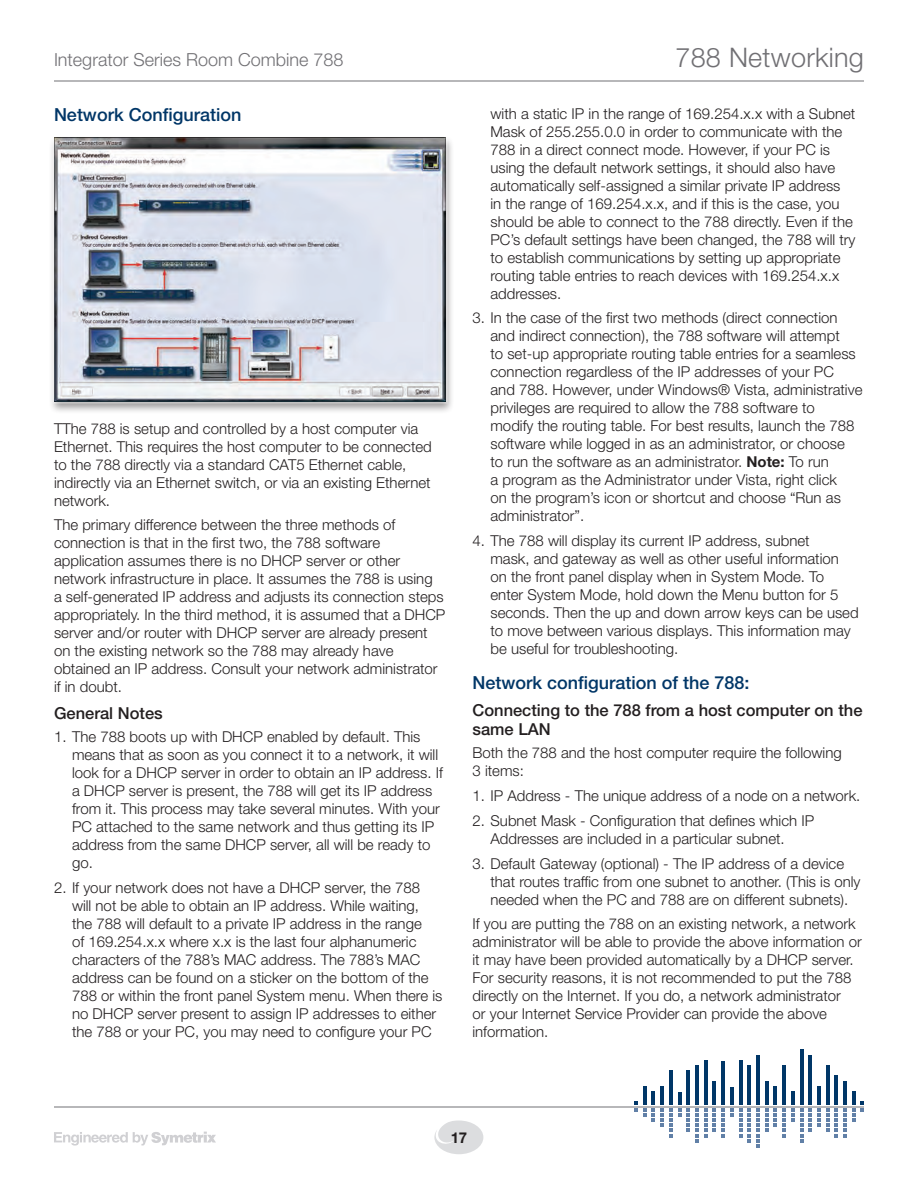
<style>
.page{position:relative;width:918px;height:1188px;background:#fff}
.page>*{position:absolute;margin:0;border:0;box-sizing:border-box;transform-origin:0 0}
.PAGE_HEADING_RIGHT{font:300 27px "Helvetica Neue LT Std";letter-spacing:.01em;color:#717074}
.SUBHEAD{font:500 18px "Helvetica Neue LT Std";color:#003667}
.t1{font:300 18px "Helvetica Neue LT Std";color:#717074}
.Sub-Subhead{font:500 16.5px/19.5px "Helvetica Neue LT Std";color:#231f20}
.BULLET_Copy{font:300 15px/18px "Helvetica Neue LT Std";color:#231f20}
.BODY_COPY{font:300 15px/18px "Helvetica Neue LT Std";color:#231f20}
.t2{font:700 15px "Helvetica Neue LT Std";color:#231f20}
.s1{font-weight:700}
</style>
<div class="page">
<hr style="left:54px;top:1107px;width:810px;height:1px;background:#717074">
<hr style="left:54px;top:81px;width:810px;height:1px;background:#717074">
<svg style="left:434px;top:1120px;width:49px;height:34px"></svg>
<svg style="left:54px;top:1132px;width:162px;height:14px"></svg>
<hr style="left:643px;top:1086px;width:3px;height:19px;background:#003667">
<hr style="left:652px;top:1091px;width:3px;height:14px;background:#003667">
<hr style="left:661px;top:1086px;width:3px;height:19px;background:#003667">
<hr style="left:669px;top:1071px;width:3px;height:34px;background:#003667">
<hr style="left:687px;top:1070px;width:3px;height:35px;background:#003667">
<hr style="left:695px;top:1065px;width:4px;height:40px;background:#003667">
<hr style="left:704px;top:1060px;width:3px;height:45px;background:#003667">
<hr style="left:713px;top:1081px;width:3px;height:24px;background:#003667">
<hr style="left:722px;top:1061px;width:3px;height:44px;background:#003667">
<hr style="left:730px;top:1088px;width:3px;height:17px;background:#003667">
<hr style="left:739px;top:1060px;width:3px;height:45px;background:#003667">
<hr style="left:748px;top:1066px;width:3px;height:39px;background:#003667">
<hr style="left:756px;top:1055px;width:3px;height:50px;background:#003667">
<hr style="left:765px;top:1081px;width:3px;height:24px;background:#003667">
<hr style="left:774px;top:1086px;width:3px;height:19px;background:#003667">
<hr style="left:783px;top:1065px;width:3px;height:40px;background:#003667">
<hr style="left:791px;top:1091px;width:3px;height:14px;background:#003667">
<hr style="left:800px;top:1050px;width:3px;height:55px;background:#003667">
<hr style="left:809px;top:1055px;width:3px;height:50px;background:#003667">
<hr style="left:817px;top:1086px;width:3px;height:19px;background:#003667">
<hr style="left:826px;top:1065px;width:3px;height:40px;background:#003667">
<hr style="left:835px;top:1076px;width:3px;height:29px;background:#003667">
<hr style="left:844px;top:1081px;width:3px;height:24px;background:#003667">
<hr style="left:852px;top:1091px;width:3px;height:14px;background:#003667">
<svg style="left:634px;top:1102px;width:12px;height:14px"></svg>
<svg style="left:652px;top:1108px;width:3px;height:13px"></svg>
<svg style="left:661px;top:1108px;width:11px;height:29px"></svg>
<svg style="left:678px;top:1092px;width:3px;height:24px"></svg>
<svg style="left:687px;top:1108px;width:20px;height:34px"></svg>
<svg style="left:713px;top:1108px;width:3px;height:24px"></svg>
<svg style="left:722px;top:1108px;width:11px;height:29px"></svg>
<svg style="left:739px;top:1108px;width:3px;height:29px"></svg>
<svg style="left:748px;top:1108px;width:11px;height:40px"></svg>
<svg style="left:765px;top:1108px;width:3px;height:24px"></svg>
<svg style="left:774px;top:1108px;width:3px;height:19px"></svg>
<svg style="left:783px;top:1108px;width:11px;height:29px"></svg>
<svg style="left:800px;top:1108px;width:3px;height:34px"></svg>
<svg style="left:809px;top:1108px;width:11px;height:24px"></svg>
<svg style="left:826px;top:1108px;width:3px;height:24px"></svg>
<svg style="left:835px;top:1108px;width:3px;height:29px"></svg>
<svg style="left:844px;top:1108px;width:11px;height:29px"></svg>
<svg style="left:861px;top:1102px;width:3px;height:9px"></svg>
<div style="left:49px;top:135px;width:405px;height:279px;background:#231f20;opacity:.45"></div>
<svg style="left:50px;top:135px;width:398px;height:268px"></svg>
<div style="left:53px;top:137px;width:393px;height:265px;background:#231f20;opacity:.75"></div>
<p class="t1" style="left:54px;top:49px;width:291px">Integrator Series Room Combine 788</p>
<p class="SUBHEAD" style="left:54px;top:104px;width:189px">Network Configuration</p>
<p class="BODY_COPY" style="left:54px;top:419px;width:379px">TThe 788 is setup and controlled by a host computer via Ethernet. This requires the host computer to be connected to the 788 directly via a standard CAT5 Ethernet cable, indirectly via an Ethernet switch, or via an existing Ethernet network.</p>
<p class="BODY_COPY" style="left:54px;top:516px;width:393px">The primary difference between the three methods of connection is that in the first two, the 788 software application assumes there is no DHCP server or other network infrastructure in place. It assumes the 788 is using<br>a self-generated IP address and adjusts its connection steps appropriately. In the third method, it is assumed that a DHCP server and/or router with DHCP server are already present on the existing network so the 788 may already have obtained an IP address. Consult your network administrator if in doubt.</p>
<p class="Sub-Subhead" style="left:54px;top:703px;width:110px">General Notes</p>
<p class="BULLET_Copy" style="left:72px;top:727px;width:372px;text-indent:-18px">1. The 788 boots up with DHCP enabled by default. This means that as soon as you connect it to a network, it will look for a DHCP server in order to obtain an IP address. If a DHCP server is present, the 788 will get its IP address from it. This process may take several minutes. With your PC attached to the same network and thus getting its IP address from the same DHCP server, all will be ready to go.</p>
<p class="BULLET_Copy" style="left:72px;top:878px;width:372px;text-indent:-18px">2. If your network does not have a DHCP server, the 788 will not be able to obtain an IP address. While waiting, the 788 will default to a private IP address in the range<br>of 169.254.x.x where x.x is the last four alphanumeric characters of the 788’s MAC address. The 788’s MAC address can be found on a sticker on the bottom of the 788 or within the front panel System menu. When there is no DHCP server present to assign IP addresses to either the 788 or your PC, you may need to configure your PC</p>
<p class="PAGE_HEADING_RIGHT" style="left:675px;top:40px;width:190px">788 Networking</p>
<p class="BULLET_Copy" style="left:490px;top:104px;width:367px">with a static IP in the range of 169.254.x.x with a Subnet Mask of 255.255.0.0 in order to communicate with the 788 in a direct connect mode. However, if your PC is using the default network settings, it should also have automatically self-assigned a similar private IP address<br>in the range of 169.254.x.x, and if this is the case, you should be able to connect to the 788 directly. Even if the PC’s default settings have been changed, the 788 will try to establish communications by setting up appropriate routing table entries to reach devices with 169.254.x.x addresses.</p>
<p class="BULLET_Copy" style="left:490px;top:309px;width:373px;text-indent:-18px">3. In the case of the first two methods (direct connection and indirect connection), the 788 software will attempt<br>to set-up appropriate routing table entries for a seamless connection regardless of the IP addresses of your PC<br>and 788. However, under Windows® Vista, administrative privileges are required to allow the 788 software to<br>modify the routing table. For best results, launch the 788 software while logged in as an administrator, or choose<br>to run the software as an administrator. <span class="s1">Note:</span> To run<br>a program as the Administrator under Vista, right click<br>on the program’s icon or shortcut and choose “Run as administrator”.</p>
<p class="BULLET_Copy" style="left:490px;top:532px;width:370px;text-indent:-18px">4. The 788 will display its current IP address, subnet<br>mask, and gateway as well as other useful information on the front panel display when in System Mode. To enter System Mode, hold down the Menu button for 5 seconds. Then the up and down arrow keys can be used to move between various displays. This information may be useful for troubleshooting.</p>
<p class="SUBHEAD" style="left:472px;top:672px;width:279px">Network configuration of the 788:</p>
<p class="Sub-Subhead" style="left:472px;top:700px;width:392px">Connecting to the 788 from a host computer on the same LAN</p>
<p class="BODY_COPY" style="left:472px;top:744px;width:371px">Both the 788 and the host computer require the following<br>3 items:</p>
<p class="BULLET_Copy" style="left:472px;top:787px;width:389px">1. IP Address - The unique address of a node on a network.</p>
<p class="BULLET_Copy" style="left:490px;top:811px;width:325px;text-indent:-18px">2. Subnet Mask - Configuration that defines which IP<br>Addresses are included in a particular subnet.</p>
<p class="BULLET_Copy" style="left:490px;top:854px;width:372px;text-indent:-18px">3. Default Gateway (optional) - The IP address of a device that routes traffic from one subnet to another. (This is only needed when the PC and 788 are on different subnets).</p>
<p class="BODY_COPY" style="left:472px;top:915px;width:391px">If you are putting the 788 on an existing network, a network administrator will be able to provide the above information or it may have been provided automatically by a DHCP server.<br>For security reasons, it is not recommended to put the 788 directly on the Internet. If you do, a network administrator<br>or your Internet Service Provider can provide the above information.</p>
<p class="t2" style="left:451px;top:1128px;width:18px">17</p>
</div>
